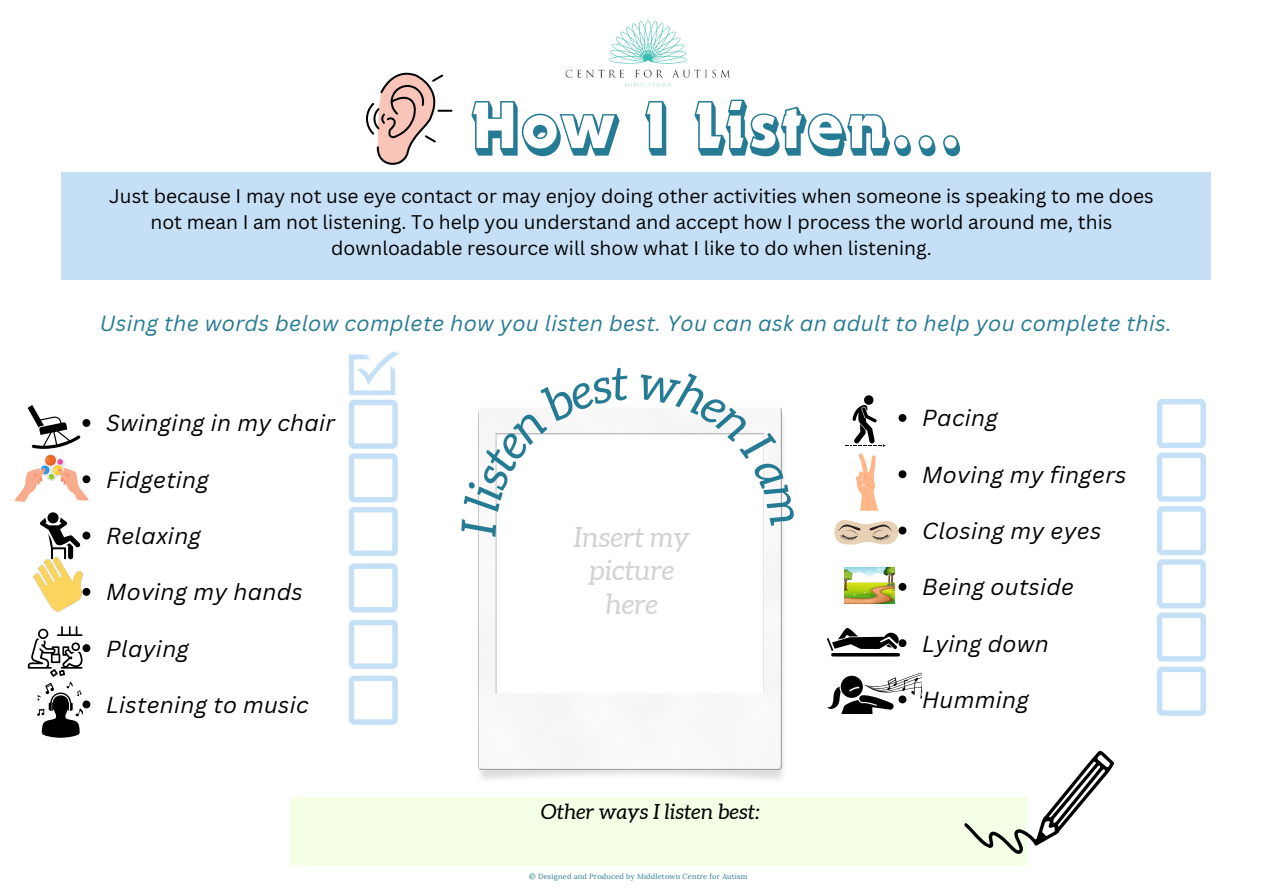
<style>
.page{position:relative;width:1263px;height:894px;background:#fff}
.page>*{position:absolute;margin:0;border:0;box-sizing:border-box;transform-origin:0 0}
.t1{font:81.75px "Dynamo Com Bold Shadow";color:#257a94}
.t2{font:italic 27.9px/33.5px "Aleo";letter-spacing:.015em;color:#d2d2d2;text-align:center}
.t3{font:italic 22.5px "Canva Sans";letter-spacing:.015em;color:#000}
.t4{font:italic 21.3px "Canva Sans";letter-spacing:.015em;color:#257a94}
.t5{font:italic 20.85px "Aleo";letter-spacing:.015em;color:#000}
.t6{font:19.2px/26px "Canva Sans";color:#000;text-align:center}
.t7{font:7.35px "Lora";letter-spacing:.025em;color:#257a94}
</style>
<div class="page">
<svg style="left:366px;top:72px;width:87px;height:93px"></svg>
<img style="left:478px;top:433px;width:305px;height:347px">
<div style="left:290px;top:797px;width:669px;height:68px;background:#f4ffe5"></div>
<img style="left:565px;top:20px;width:165px;height:67px">
<img style="left:33px;top:559px;width:50px;height:53px">
<img style="left:844px;top:567px;width:51px;height:36px">
<svg style="left:833px;top:653px;width:65px;height:3px"></svg>
<div style="left:61px;top:172px;width:1150px;height:107px;background:#c5e0f6"></div>
<svg style="left:898px;top:414px;width:8px;height:8px"></svg>
<svg style="left:898px;top:470px;width:8px;height:8px"></svg>
<svg style="left:834px;top:520px;width:72px;height:25px"></svg>
<svg style="left:898px;top:582px;width:8px;height:8px"></svg>
<svg style="left:827px;top:628px;width:79px;height:23px"></svg>
<svg style="left:349px;top:563px;width:49px;height:49px"></svg>
<svg style="left:349px;top:619px;width:49px;height:49px"></svg>
<svg style="left:959px;top:750px;width:155px;height:116px"></svg>
<svg style="left:349px;top:675px;width:49px;height:49px"></svg>
<svg style="left:856px;top:453px;width:22px;height:57px"></svg>
<svg style="left:827px;top:673px;width:94px;height:40px"></svg>
<svg style="left:1157px;top:399px;width:49px;height:316px"></svg>
<svg style="left:349px;top:351px;width:50px;height:205px"></svg>
<svg style="left:845px;top:395px;width:41px;height:52px"></svg>
<svg style="left:14px;top:405px;width:76px;height:96px"></svg>
<svg style="left:40px;top:512px;width:50px;height:47px"></svg>
<svg style="left:83px;top:587px;width:7px;height:8px"></svg>
<svg style="left:28px;top:626px;width:62px;height:111px"></svg>
<svg style="left:478px;top:519px;width:18px;height:17px"></svg>
<svg style="left:478px;top:408px;width:151px;height:103px"></svg>
<svg style="left:637px;top:407px;width:146px;height:119px"></svg>
<p class="t1" style="left:471px;top:81px;width:493px">How I Listen...</p>
<p class="t6" style="left:109px;top:183px;width:1046px">Just because I may not use eye contact or may enjoy doing other activities when someone is speaking to me does not mean I am not listening. To help you understand and accept how I process the world around me, this downloadable resource will show what I like to do when listening.</p>
<p class="t4" style="left:100px;top:308px;width:1073px">Using the words below complete how you listen best. You can ask an adult to help you complete this.</p>
<p class="t3" style="left:106px;top:407px;width:230px">Swinging in my chair</p>
<p class="t3" style="left:106px;top:463px;width:104px">Fidgeting</p>
<p class="t3" style="left:106px;top:520px;width:96px">Relaxing</p>
<p class="t3" style="left:106px;top:576px;width:198px">Moving my hands</p>
<p class="t3" style="left:106px;top:632px;width:84px">Playing</p>
<p class="t3" style="left:106px;top:688px;width:204px">Listening to music</p>
<h5 class="t2" style="left:574px;top:520px;width:117px">Insert my picture here</h5>
<p class="t5" style="left:541px;top:799px;width:220px">Other ways I listen best:</p>
<p class="t7" style="left:529px;top:871px;width:220px">© Designed and Produced by Middletown Centre for Autism</p>
<p class="t3" style="left:922px;top:402px;width:77px">Pacing</p>
<p class="t3" style="left:922px;top:458px;width:205px">Moving my fingers</p>
<p class="t3" style="left:922px;top:515px;width:180px">Closing my eyes</p>
<p class="t3" style="left:922px;top:571px;width:153px">Being outside</p>
<p class="t3" style="left:922px;top:627px;width:128px">Lying down</p>
<p class="t3" style="left:922px;top:683px;width:108px">Humming</p>
</div>
